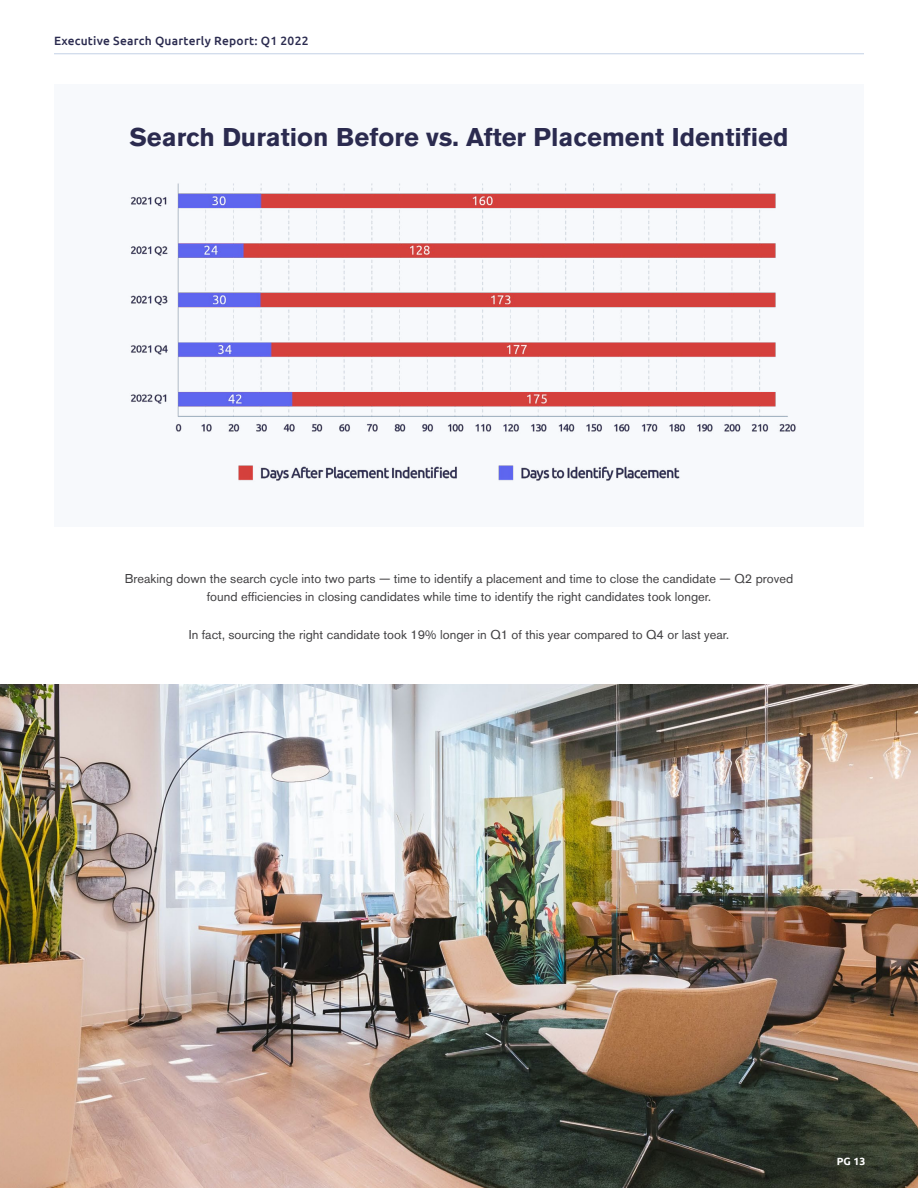
<style>
.page{position:relative;width:918px;height:1188px;background:#fff}
.page>*{position:absolute;margin:0;border:0;box-sizing:border-box;transform-origin:0 0}
.t1{font:700 25.5px "Akzidenz Grotesk Std";color:#2b2b4f}
.t2{font:12.75px/18.8px "Akzidenz Grotesk Std";color:#414042;text-align:center}
.t3{font:500 12px "Ubuntu";letter-spacing:.02em;color:#2b2b4f}
.t4{font:700 10.5px "Ubuntu";color:#fff}
</style>
<div class="page">
<div style="left:54px;top:84px;width:810px;height:443px;background:#f7f9fc"></div>
<img style="left:130px;top:183px;width:666px;height:298px">
<img style="left:0;top:685px;width:918px;height:503px">
<hr style="left:54px;top:53px;width:810px;height:1px;background:#c4d1e6">
<p class="t3" style="left:54px;top:33px;width:256px">Executive Search Quarterly Report: Q1 2022</p>
<h1 class="t1" style="left:129px;top:123px;width:661px">Search Duration Before vs. After Placement Identified</h1>
<p class="t2" style="left:125px;top:569px;width:670px">Breaking down the search cycle into two parts — time to identify a placement and time to close the candidate — Q2 proved found efficiencies in closing candidates while time to identify the right candidates took longer.</p>
<p class="t2" style="left:189px;top:625px;width:542px">In fact, sourcing the right candidate took 19% longer in Q1 of this year compared to Q4 or last year.</p>
<p class="t4" style="left:837px;top:1155px;width:30px">PG 13</p>
</div>
